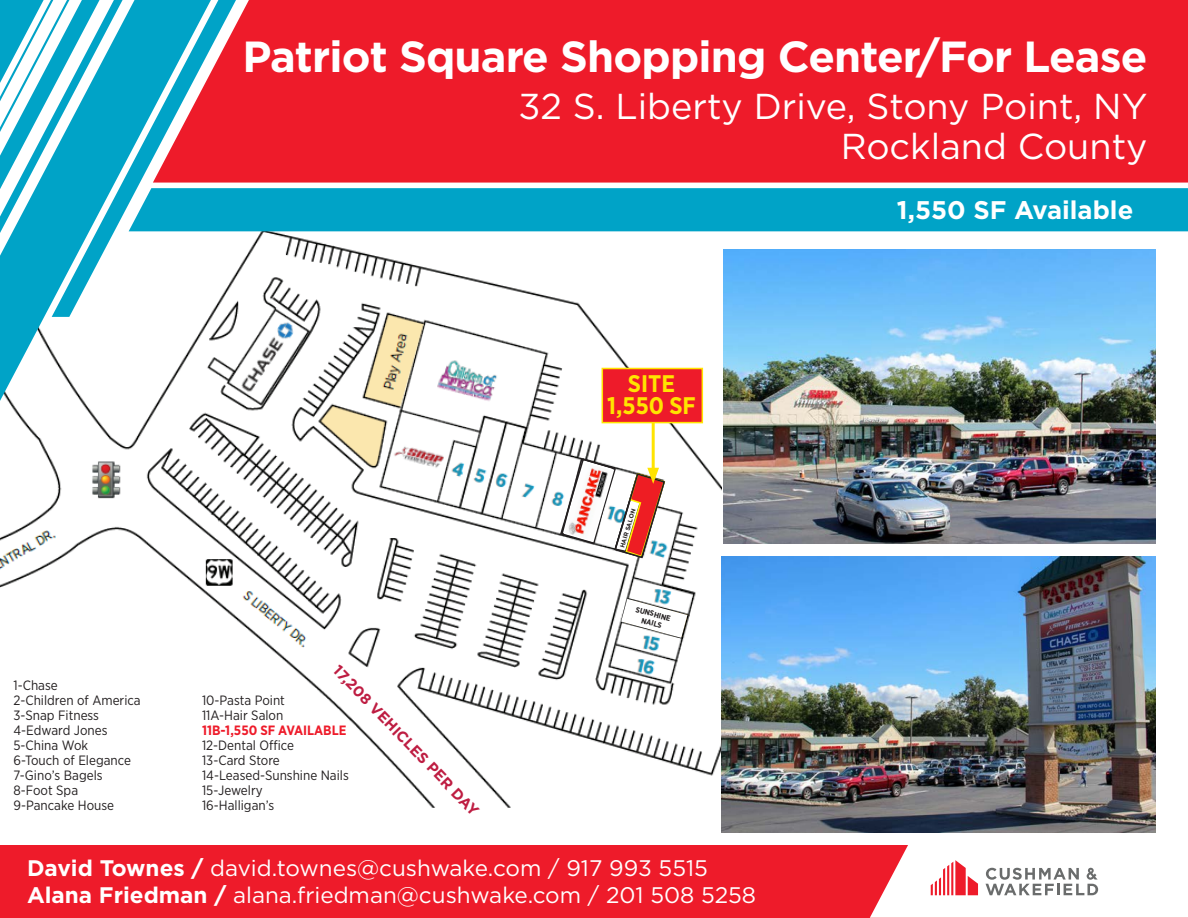
<style>
.page{position:relative;width:1188px;height:918px;background:#fff}
.page>*{position:absolute;margin:0;border:0;box-sizing:border-box;transform-origin:0 0}
.t1{font:700 43.5px "Gotham";letter-spacing:-.02em;color:#fff}
.t2{font:36px/40.5px "Gotham";color:#fff;text-align:right}
.t3{font:700 25.5px "Gotham";color:#fff}
.t4{font:700 24px/22.5px "Gotham Narrow";color:#ffe400;text-align:center}
.t5{font:22.5px/27px "Gotham";color:#fff}
.t6{font:700 15px "Gotham";color:#be1d42}
.t7{font:13.5px "Gotham Narrow";color:#231f20}
.t8{font:700 13.5px "Gotham Narrow";color:#ee1b2a}
.t9{font:700 7.65px/9.3px "Gotham Narrow";color:#231f20;text-align:center}
.t10{font:700 6.15px "Gotham";color:#231f20}
.s1{font-weight:700}
</style>
<div class="page">
<img style="left:0;top:231px;width:722px;height:577px">
<svg style="left:621px;top:599px;width:66px;height:39px"></svg>
<svg style="left:368px;top:692px;width:76px;height:76px"></svg>
<img style="left:721px;top:556px;width:435px;height:277px">
<img style="left:724px;top:249px;width:432px;height:294px">
<hr style="left:652px;top:414px;width:3px;height:59px;background:#ffe400">
<img style="left:559px;top:457px;width:107px;height:102px">
<div style="left:602px;top:368px;width:101px;height:55px;background:#ee1b2a;border:2px solid #ffe400"></div>
<div style="left:0;top:845px;width:1188px;height:73px;background:#ee1b2a"></div>
<svg style="left:870px;top:845px;width:318px;height:73px"></svg>
<div style="left:243px;top:188px;width:945px;height:43px;background:#00a3c7"></div>
<div style="left:243px;top:0;width:945px;height:183px;background:#ee1b2a"></div>
<svg style="left:0;top:261px;width:218px;height:169px"></svg>
<svg style="left:52px;top:0;width:191px;height:317px"></svg>
<svg style="left:0;top:0;width:130px;height:261px"></svg>
<h1 class="t1" style="left:243px;top:32px;width:906px">Patriot Square Shopping Center/For Lease</h1>
<h2 class="t2" style="left:518px;top:85px;width:631px">32 S. Liberty Drive, Stony Point, NY<br>Rockland County</h2>
<p class="t4" style="left:607px;top:372px;width:90px">SITE<br>1,550 SF</p>
<p class="t10" style="left:619px;top:547px;width:42px;rotate:-73deg">HAIR SALON</p>
<p class="t7" style="left:14px;top:677px;width:46px">1-Chase</p>
<p class="t7" style="left:14px;top:692px;width:129px">2-Children of America</p>
<p class="t7" style="left:14px;top:707px;width:87px">3-Snap Fitness</p>
<p class="t7" style="left:14px;top:722px;width:96px">4-Edward Jones</p>
<p class="t7" style="left:14px;top:737px;width:76px">5-China Wok</p>
<p class="t7" style="left:14px;top:752px;width:119px">6-Touch of Elegance</p>
<p class="t7" style="left:14px;top:767px;width:91px">7-Gino’s Bagels</p>
<p class="t7" style="left:14px;top:782px;width:66px">8-Foot Spa</p>
<p class="t7" style="left:14px;top:797px;width:102px">9-Pancake House</p>
<p class="t6" style="left:342px;top:661px;width:204px;rotate:46deg">17,208 VEHICLES PER DAY</p>
<p class="t7" style="left:202px;top:692px;width:84px">10-Pasta Point</p>
<p class="t7" style="left:202px;top:707px;width:83px">11A-Hair Salon</p>
<p class="t8" style="left:202px;top:722px;width:146px">11B-1,550 SF AVAILABLE</p>
<p class="t7" style="left:202px;top:737px;width:94px">12-Dental Office</p>
<p class="t7" style="left:202px;top:752px;width:79px">13-Card Store</p>
<p class="t7" style="left:202px;top:767px;width:148px">14-Leased-Sunshine Nails</p>
<p class="t7" style="left:202px;top:782px;width:62px">15-Jewelry</p>
<p class="t7" style="left:202px;top:797px;width:74px">16-Halligan’s</p>
<p class="t9" style="left:637px;top:604px;width:37px;rotate:16deg">SUNSHINE<br>NAILS</p>
<h3 class="t5" style="left:27px;top:854px;width:731px"><span class="s1">David Townes /</span> david.townes@cushwake.com / 917 993 5515<br><span class="s1">Alana Friedman /</span> alana.friedman@cushwake.com / 201 508 5258</h3>
<h3 class="t3" style="left:897px;top:195px;width:238px">1,550 SF Available</h3>
</div>
